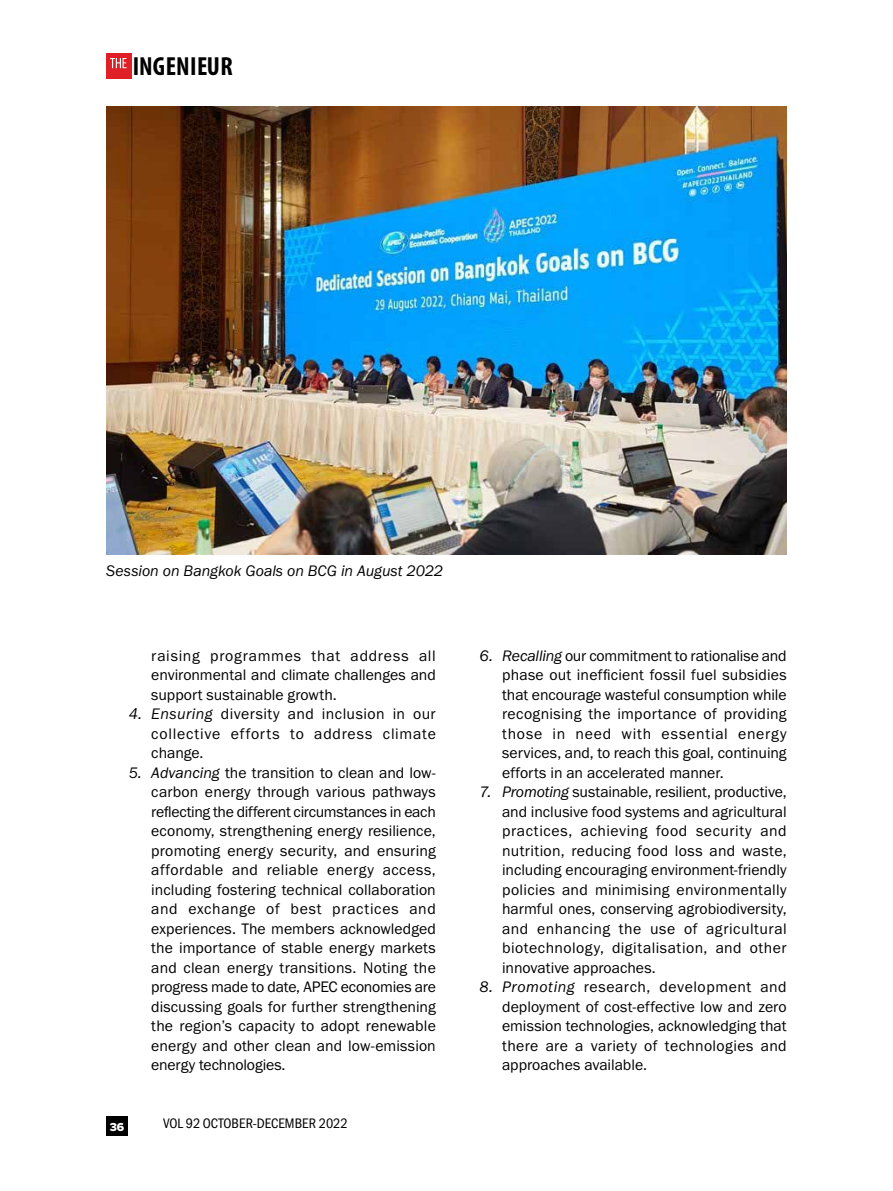
<style>
.page{position:relative;width:893px;height:1191px;background:#fff}
.page>*{position:absolute;margin:0;border:0;box-sizing:border-box;transform-origin:0 0}
.t1{font:700 condensed 26.25px "Myriad";letter-spacing:.01em;color:#000}
.t2{font:15.75px/19.5px "Franklin Gothic URW Boo";letter-spacing:.005em;color:#000;text-align:justify}
.t3{font:15.75px "Franklin Gothic URW Boo Ita";letter-spacing:-.005em;color:#000}
.t4{font:14.25px "Franklin Gothic URW Con Boo";color:#000}
.t5{font:13.5px "Franklin Gothic";letter-spacing:-.02em;color:#000}
.t6{font:700 13.5px "Itc Eras";color:#fff;scale:.8 1}
.t7{font:12px "Proxima Nova Extrabld";color:#fff}
.s1{font-family:"Franklin Gothic URW Boo Ita"}
</style>
<div class="page">
<div style="left:107px;top:54px;width:25px;height:25px;background:#df2027"></div>
<svg style="left:110px;top:58px;width:17px;height:10px"></svg>
<div style="left:107px;top:1115px;width:21px;height:20px;background:#000"></div>
<img style="left:106px;top:106px;width:681px;height:448px">
<h1 class="t1" style="left:133px;top:53px;width:102px">INGENIEUR</h1>
<p class="t3" style="left:106px;top:561px;width:338px">Session on Bangkok Goals on BCG in August 2022</p>
<p class="t2" style="left:151px;top:645px;width:286px">raising programmes that address all environmental and climate challenges and support sustainable growth.</p>
<p class="t2" style="left:151px;top:704px;width:286px;text-indent:-23px"><span class="s1">4. Ensuring</span> diversity and inclusion in our collective efforts to address climate change.</p>
<p class="t2" style="left:151px;top:762px;width:286px;text-indent:-23px"><span class="s1">5. Advancing</span> the transition to clean and low&shy;carbon energy through various pathways reflecting the different circumstances in each economy, strengthening energy resilience, promoting energy security, and ensuring affordable and reliable energy access, including fostering technical collaboration and exchange of best practices and experiences. The members acknowledged the importance of stable energy markets and clean energy transitions. Noting the progress made to date, APEC economies are discussing goals for further strengthening the region’s capacity to adopt renewable energy and other clean and low-emission energy technologies.</p>
<p class="t7" style="left:110px;top:1119px;width:16px">36</p>
<p class="t4" style="left:163px;top:1114px;width:186px">VOL 92 OCTOBER-DECEMBER 2022</p>
<p class="t6" style="left:115px;top:1116px;width:11px">6</p>
<p class="t5" style="left:165px;top:1117px;width:115px">VOL 55 JUNE 2013</p>
<p class="t2" style="left:502px;top:645px;width:286px;text-indent:-23px"><span class="s1">6. Recalling</span> our commitment to rationalise and phase out inefficient fossil fuel subsidies that encourage wasteful consumption while recognising the importance of providing those in need with essential energy services, and, to reach this goal, continuing efforts in an accelerated manner.</p>
<p class="t2" style="left:502px;top:782px;width:286px;text-indent:-23px"><span class="s1">7. Promoting</span> sustainable, resilient, productive, and inclusive food systems and agricultural practices, achieving food security and nutrition, reducing food loss and waste, including encouraging environment-friendly policies and minimising environmentally harmful ones, conserving agrobiodiversity, and enhancing the use of agricultural biotechnology, digitalisation, and other innovative approaches.</p>
<p class="t2" style="left:502px;top:977px;width:286px;text-indent:-23px"><span class="s1">8. Promoting</span> research, development and deployment of cost-effective low and zero emission technologies, acknowledging that there are a variety of technologies and approaches available.</p>
</div>
